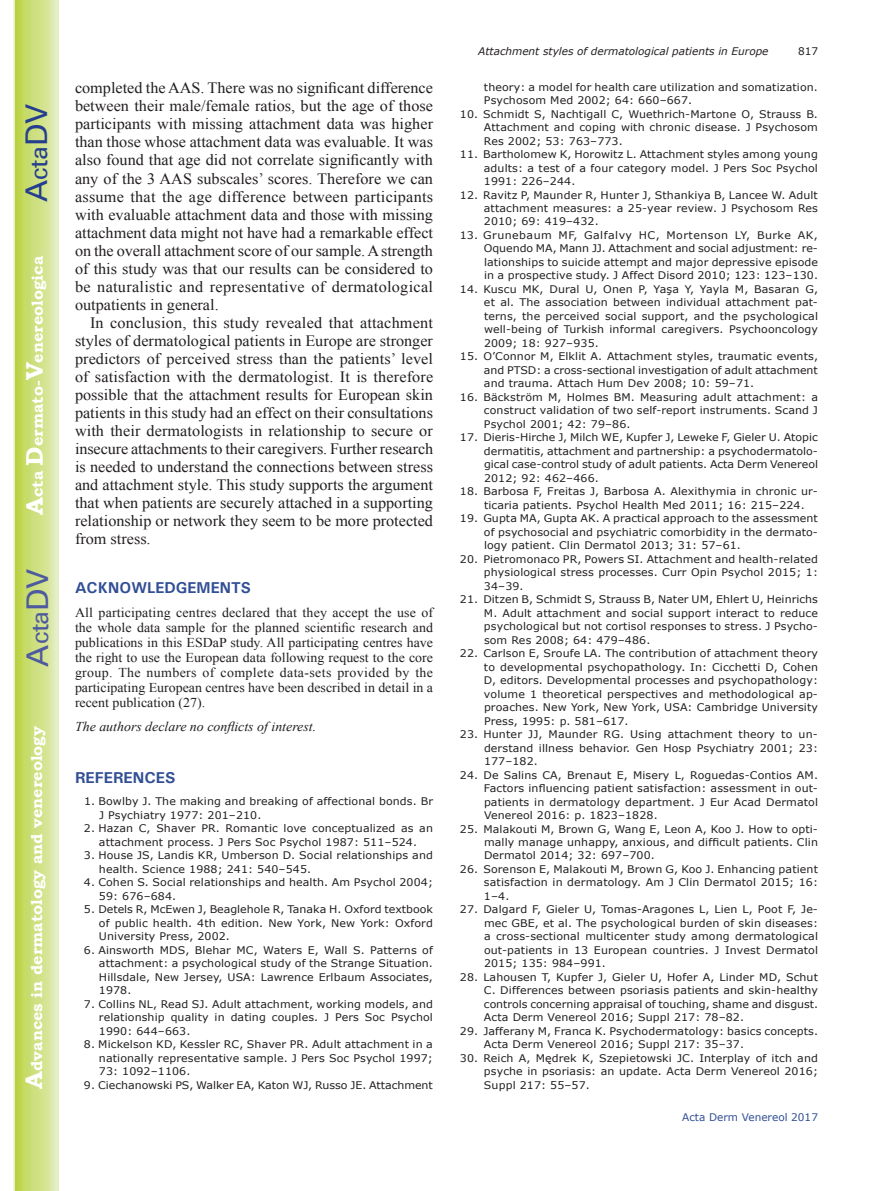
<style>
.page{position:relative;width:893px;height:1191px;background:#fff}
.page>*{position:absolute;margin:0;border:0;box-sizing:border-box;transform-origin:0 0}
.t1{font:30px "Univers";color:#4d5a9e}
.t2{font:30px "Univers";color:#253f8e}
.t3{font:15.75px/18px "Times New Roman";color:#231f20;text-align:justify}
.t4{font:700 15.75px "Bookman Old Style";color:#fff}
.t5{font:700 15.75px "Univers";color:#324f95}
.t6{font:13.5px/15px "Times New Roman";color:#231f20;text-align:justify}
.t7{font:italic 13.5px "Times New Roman";color:#231f20}
.t8{font:10.5px/13.5px "Verdana";letter-spacing:.01em;color:#231f20;text-align:justify;scale:1.05 1}
.t9{font:italic 10.5px "Verdana";color:#231f20}
.t10{font:10.5px "Verdana";color:#324f95}
.t11{font:10.5px "Verdana";letter-spacing:.01em;color:#231f20}
.s1{font-size:24px}
</style>
<div class="page">
<svg style="left:14px;top:0;width:45px;height:1191px;background:#cfe084"></svg>
<h1 class="t2" style="left:19px;top:202px;width:100px;rotate:-90deg">A<span class="s1">cta</span>DV</h1>
<h2 class="t4" style="left:28px;top:515px;width:260px;rotate:-90deg"><span class="s1">A</span>cta <span class="s1">D</span>ermato-<span class="s1">V</span>enereologica</h2>
<h1 class="t1" style="left:20px;top:666px;width:100px;rotate:-90deg">A<span class="s1">cta</span>DV</h1>
<h2 class="t4" style="left:27px;top:1088px;width:364px;rotate:-90deg"><span class="s1">A</span>dvances in dermatology and venereology</h2>
<p class="t3" style="left:75px;top:79px;width:360px">completed the AAS. There was no significant difference between their male/female ratios, but the age of those participants with missing attachment data was higher than those whose attachment data was evaluable. It was also found that age did not correlate significantly with any of the 3 AAS subscales’ scores. Therefore we can assume that the age difference between participants with evaluable attachment data and those with missing attachment data might not have had a remarkable effect on the overall attachment score of our sample. A strength of this study was that our results can be considered to be naturalistic and representative of dermatological outpatients in general.</p>
<p class="t3" style="left:75px;top:313px;width:360px;text-indent:15px">In conclusion, this study revealed that attachment styles of dermatological patients in Europe are stronger predictors of perceived stress than the patients’ level of satisfaction with the dermatologist. It is therefore possible that the attachment results for European skin patients in this study had an effect on their consultations with their dermatologists in relationship to secure or insecure attachments to their caregivers. Further research is needed to understand the connections between stress and attachment style. This study supports the argument that when patients are securely attached in a supporting relationship or network they seem to be more protected from stress.</p>
<h2 class="t5" style="left:75px;top:577px;width:178px">ACKNOWLEDGEMENTS</h2>
<p class="t6" style="left:75px;top:604px;width:360px">All participating centres declared that they accept the use of the whole data sample for the planned scientific research and publications in this ESDaP study. All participating centres have the right to use the European data following request to the core group. The numbers of complete data-sets provided by the participating European centres have been described in detail in a recent publication (27).</p>
<p class="t7" style="left:75px;top:717px;width:243px">The authors declare no conflicts of interest.</p>
<h2 class="t5" style="left:75px;top:767px;width:102px">REFERENCES</h2>
<p class="t8" style="left:99px;top:794px;width:320px;text-indent:-15px">1. Bowlby J. The making and breaking of affectional bonds. Br<br>J Psychiatry 1977: 201–210.</p>
<p class="t8" style="left:84px;top:821px;width:334px;text-align:center">2. Hazan C, Shaver PR. Romantic love conceptualized as an attachment process. J Pers Soc Psychol 1987: 511–524.</p>
<p class="t8" style="left:99px;top:848px;width:320px;text-indent:-15px">3. House JS, Landis KR, Umberson D. Social relationships and health. Science 1988; 241: 540–545.</p>
<p class="t8" style="left:99px;top:875px;width:320px;text-indent:-15px">4. Cohen S. Social relationships and health. Am Psychol 2004;<br>59: 676–684.</p>
<p class="t8" style="left:99px;top:902px;width:320px;text-indent:-15px">5. Detels R, McEwen J, Beaglehole R, Tanaka H. Oxford textbook of public health. 4th edition. New York, New York: Oxford University Press, 2002.</p>
<p class="t8" style="left:99px;top:943px;width:320px;text-indent:-15px">6. Ainsworth MDS, Blehar MC, Waters E, Wall S. Patterns of attachment: a psychological study of the Strange Situation.<br>Hillsdale, New Jersey, USA: Lawrence Erlbaum Associates, 1978.</p>
<p class="t8" style="left:99px;top:997px;width:320px;text-indent:-15px">7. Collins NL, Read SJ. Adult attachment, working models, and relationship quality in dating couples. J Pers Soc Psychol 1990: 644–663.</p>
<p class="t8" style="left:99px;top:1037px;width:320px;text-indent:-15px">8. Mickelson KD, Kessler RC, Shaver PR. Adult attachment in a nationally representative sample. J Pers Soc Psychol 1997; 73: 1092–1106.</p>
<p class="t8" style="left:84px;top:1078px;width:334px">9. Ciechanowski PS, Walker EA, Katon WJ, Russo JE. Attachment</p>
<p class="t9" style="left:478px;top:44px;width:292px">Attachment styles of dermatological patients in Europe</p>
<p class="t11" style="left:798px;top:44px;width:22px">817</p>
<p class="t8" style="left:484px;top:80px;width:320px">theory: a model for health care utilization and somatization.<br>Psychosom Med 2002; 64: 660–667.</p>
<p class="t8" style="left:484px;top:107px;width:320px;text-indent:-24px">10. Schmidt S, Nachtigall C, Wuethrich-Martone O, Strauss B.<br>Attachment and coping with chronic disease. J Psychosom Res 2002; 53: 763–773.</p>
<p class="t8" style="left:484px;top:147px;width:320px;text-indent:-24px">11. Bartholomew K, Horowitz L. Attachment styles among young adults: a test of a four category model. J Pers Soc Psychol 1991: 226–244.</p>
<p class="t8" style="left:484px;top:188px;width:320px;text-indent:-24px">12. Ravitz P, Maunder R, Hunter J, Sthankiya B, Lancee W. Adult attachment measures: a 25-year review. J Psychosom Res 2010; 69: 419–432.</p>
<p class="t8" style="left:484px;top:228px;width:320px;text-indent:-24px">13. Grunebaum MF, Galfalvy HC, Mortenson LY, Burke AK, Oquendo MA, Mann JJ. Attachment and social adjustment: re&shy;lationships to suicide attempt and major depressive episode in a prospective study. J Affect Disord 2010; 123: 123–130.</p>
<p class="t8" style="left:484px;top:282px;width:320px;text-indent:-24px">14. Kuscu MK, Dural U, Onen P, Yaşa Y, Yayla M, Basaran G, et al. The association between individual attachment pat&shy;terns, the perceived social support, and the psychological well-being of Turkish informal caregivers. Psychooncology 2009; 18: 927–935.</p>
<p class="t8" style="left:484px;top:350px;width:320px;text-indent:-24px">15. O’Connor M, Elklit A. Attachment styles, traumatic events, and PTSD: a cross-sectional investigation of adult attachment and trauma. Attach Hum Dev 2008; 10: 59–71.</p>
<p class="t8" style="left:484px;top:390px;width:320px;text-indent:-24px">16. Bäckström M, Holmes BM. Measuring adult attachment: a construct validation of two self-report instruments. Scand J Psychol 2001; 42: 79–86.</p>
<p class="t8" style="left:484px;top:430px;width:320px;text-indent:-24px">17. Dieris-Hirche J, Milch WE, Kupfer J, Leweke F, Gieler U. Atopic dermatitis, attachment and partnership: a psychodermatolo&shy;gical case-control study of adult patients. Acta Derm Venereol 2012; 92: 462–466.</p>
<p class="t8" style="left:484px;top:484px;width:320px;text-indent:-24px">18. Barbosa F, Freitas J, Barbosa A. Alexithymia in chronic ur&shy;ticaria patients. Psychol Health Med 2011; 16: 215–224.</p>
<p class="t8" style="left:484px;top:511px;width:320px;text-indent:-24px">19. Gupta MA, Gupta AK. A practical approach to the assessment of psychosocial and psychiatric comorbidity in the dermato&shy;logy patient. Clin Dermatol 2013; 31: 57–61.</p>
<p class="t8" style="left:484px;top:552px;width:320px;text-indent:-24px">20. Pietromonaco PR, Powers SI. Attachment and health-related physiological stress processes. Curr Opin Psychol 2015; 1:<br>34–39.</p>
<p class="t8" style="left:484px;top:592px;width:320px;text-indent:-24px">21. Ditzen B, Schmidt S, Strauss B, Nater UM, Ehlert U, Heinrichs M. Adult attachment and social support interact to reduce psychological but not cortisol responses to stress. J Psycho&shy;som Res 2008; 64: 479–486.</p>
<p class="t8" style="left:484px;top:646px;width:320px;text-indent:-24px">22. Carlson E, Sroufe LA. The contribution of attachment theory to developmental psychopathology. In: Cicchetti D, Cohen D, editors. Developmental processes and psychopathology: volume 1 theoretical perspectives and methodological ap&shy;proaches. New York, New York, USA: Cambridge University Press, 1995: p. 581–617.</p>
<p class="t8" style="left:484px;top:727px;width:320px;text-indent:-24px">23. Hunter JJ, Maunder RG. Using attachment theory to un&shy;derstand illness behavior. Gen Hosp Psychiatry 2001; 23:<br>177–182.</p>
<p class="t8" style="left:484px;top:768px;width:320px;text-indent:-24px">24. De Salins CA, Brenaut E, Misery L, Roguedas-Contios AM.<br>Factors influencing patient satisfaction: assessment in out&shy;patients in dermatology department. J Eur Acad Dermatol Venereol 2016: p. 1823–1828.</p>
<p class="t8" style="left:484px;top:822px;width:320px;text-indent:-24px">25. Malakouti M, Brown G, Wang E, Leon A, Koo J. How to opti&shy;mally manage unhappy, anxious, and difficult patients. Clin Dermatol 2014; 32: 697–700.</p>
<p class="t8" style="left:484px;top:862px;width:320px;text-indent:-24px">26. Sorenson E, Malakouti M, Brown G, Koo J. Enhancing patient satisfaction in dermatology. Am J Clin Dermatol 2015; 16:<br>1–4.</p>
<p class="t8" style="left:484px;top:902px;width:320px;text-indent:-24px">27. Dalgard F, Gieler U, Tomas-Aragones L, Lien L, Poot F, Je&shy;mec GBE, et al. The psychological burden of skin diseases: a cross-sectional multicenter study among dermatological out-patients in 13 European countries. J Invest Dermatol 2015; 135: 984–991.</p>
<p class="t8" style="left:484px;top:970px;width:320px;text-indent:-24px">28. Lahousen T, Kupfer J, Gieler U, Hofer A, Linder MD, Schut C. Differences between psoriasis patients and skin-healthy controls concerning appraisal of touching, shame and disgust.<br>Acta Derm Venereol 2016; Suppl 217: 78–82.</p>
<p class="t8" style="left:484px;top:1024px;width:320px;text-indent:-24px">29. Jafferany M, Franca K. Psychodermatology: basics concepts.<br>Acta Derm Venereol 2016; Suppl 217: 35–37.</p>
<p class="t8" style="left:484px;top:1051px;width:320px;text-indent:-24px">30. Reich A, Mędrek K, Szepietowski JC. Interplay of itch and psyche in psoriasis: an update. Acta Derm Venereol 2016; Suppl 217: 55–57.</p>
<p class="t10" style="left:682px;top:1109px;width:137px">Acta Derm Venereol 2017</p>
</div>
